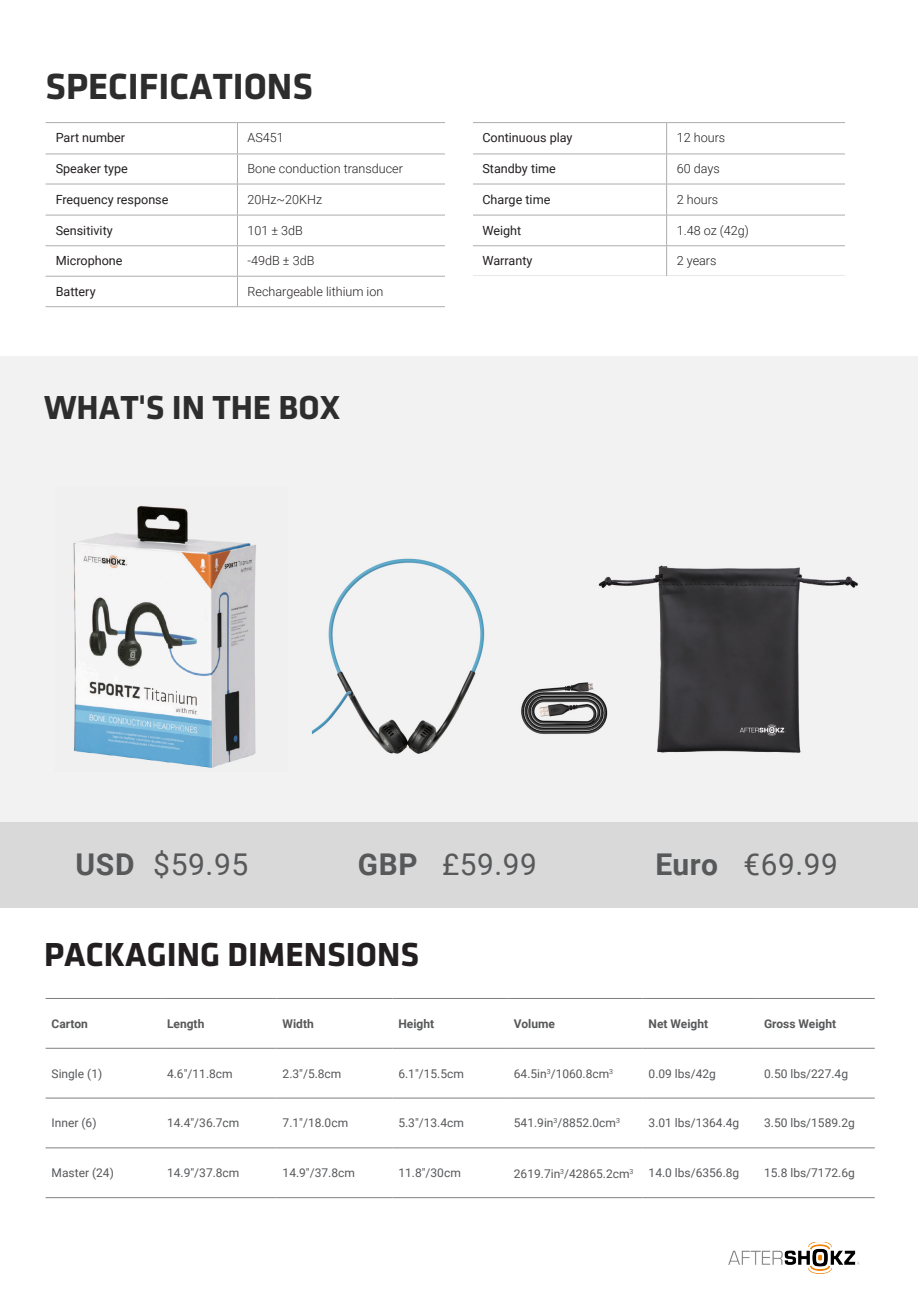
<style>
.page{position:relative;width:918px;height:1296px;background:#fff}
.page>*{position:absolute;margin:0;border:0;box-sizing:border-box;transform-origin:0 0}
.t1{font:700 37.65px "Klavika";color:#2d2d2d}
.t2{font:700 34.5px "Klavika";color:#231f20}
.t3{font:700 34.5px "Klavika";color:#2d2d2d}
.t4{font:30px "Roboto";letter-spacing:.02em;color:#57585a}
.t5{font:12.6px "Roboto";color:#231f20}
.t6{font:300 12.6px "Roboto";color:#231f20}
.t7{font:12px "Roboto";color:#57585a}
.t8{font:700 12px "Roboto";color:#57585a}
.s1{font-weight:700}
</style>
<div class="page">
<div style="left:0;top:822px;width:918px;height:86px;background:#d9d9d9"></div>
<div style="left:0;top:356px;width:918px;height:466px;background:#f2f2f2"></div>
<hr style="left:46px;top:998px;width:115px;height:1px;background:#7e8083">
<hr style="left:161px;top:998px;width:116px;height:1px;background:#7e8083">
<hr style="left:277px;top:998px;width:115px;height:1px;background:#7e8083">
<hr style="left:392px;top:998px;width:116px;height:1px;background:#7e8083">
<hr style="left:508px;top:998px;width:135px;height:1px;background:#7e8083">
<hr style="left:643px;top:998px;width:115px;height:1px;background:#7e8083">
<hr style="left:758px;top:998px;width:117px;height:1px;background:#7e8083">
<hr style="left:46px;top:1048px;width:115px;height:1px;background:#7e8083">
<hr style="left:161px;top:1048px;width:116px;height:1px;background:#7e8083">
<hr style="left:277px;top:1048px;width:115px;height:1px;background:#7e8083">
<hr style="left:392px;top:1048px;width:116px;height:1px;background:#7e8083">
<hr style="left:508px;top:1048px;width:135px;height:1px;background:#7e8083">
<hr style="left:643px;top:1048px;width:115px;height:1px;background:#7e8083">
<hr style="left:758px;top:1048px;width:117px;height:1px;background:#7e8083">
<hr style="left:46px;top:1148px;width:115px;height:1px;background:#7e8083">
<hr style="left:161px;top:1148px;width:116px;height:1px;background:#7e8083">
<hr style="left:277px;top:1148px;width:115px;height:1px;background:#7e8083">
<hr style="left:392px;top:1148px;width:116px;height:1px;background:#7e8083">
<hr style="left:508px;top:1148px;width:135px;height:1px;background:#7e8083">
<hr style="left:643px;top:1148px;width:115px;height:1px;background:#7e8083">
<hr style="left:758px;top:1148px;width:117px;height:1px;background:#7e8083">
<hr style="left:46px;top:1197px;width:115px;height:1px;background:#7e8083">
<hr style="left:161px;top:1197px;width:116px;height:1px;background:#7e8083">
<hr style="left:277px;top:1197px;width:115px;height:1px;background:#7e8083">
<hr style="left:392px;top:1197px;width:116px;height:1px;background:#7e8083">
<hr style="left:508px;top:1197px;width:135px;height:1px;background:#7e8083">
<hr style="left:643px;top:1197px;width:115px;height:1px;background:#7e8083">
<hr style="left:758px;top:1197px;width:117px;height:1px;background:#7e8083">
<hr style="left:46px;top:1098px;width:115px;height:1px;background:#7e8083">
<hr style="left:161px;top:1098px;width:116px;height:1px;background:#7e8083">
<hr style="left:277px;top:1098px;width:115px;height:1px;background:#7e8083">
<hr style="left:392px;top:1098px;width:116px;height:1px;background:#7e8083">
<hr style="left:508px;top:1098px;width:135px;height:1px;background:#7e8083">
<hr style="left:643px;top:1098px;width:115px;height:1px;background:#7e8083">
<hr style="left:758px;top:1098px;width:117px;height:1px;background:#7e8083">
<hr style="left:237px;top:123px;width:1px;height:31px;background:#aeadad">
<hr style="left:472px;top:122px;width:195px;height:1px;background:#aeadad">
<hr style="left:667px;top:122px;width:195px;height:1px;background:#aeadad">
<hr style="left:666px;top:123px;width:1px;height:31px;background:#aeadad">
<hr style="left:46px;top:154px;width:191px;height:1px;background:#aeadad">
<hr style="left:237px;top:154px;width:235px;height:1px;background:#aeadad">
<hr style="left:237px;top:154px;width:1px;height:30px;background:#aeadad">
<hr style="left:472px;top:154px;width:195px;height:1px;background:#aeadad">
<hr style="left:667px;top:154px;width:195px;height:1px;background:#aeadad">
<hr style="left:666px;top:154px;width:1px;height:30px;background:#aeadad">
<hr style="left:46px;top:184px;width:191px;height:1px;background:#aeadad">
<hr style="left:237px;top:184px;width:235px;height:1px;background:#aeadad">
<hr style="left:237px;top:184px;width:1px;height:31px;background:#aeadad">
<hr style="left:472px;top:184px;width:195px;height:1px;background:#aeadad">
<hr style="left:667px;top:184px;width:195px;height:1px;background:#aeadad">
<hr style="left:666px;top:184px;width:1px;height:31px;background:#aeadad">
<hr style="left:46px;top:215px;width:191px;height:1px;background:#aeadad">
<hr style="left:237px;top:215px;width:235px;height:1px;background:#aeadad">
<hr style="left:237px;top:215px;width:1px;height:30px;background:#aeadad">
<hr style="left:472px;top:215px;width:195px;height:1px;background:#aeadad">
<hr style="left:667px;top:215px;width:195px;height:1px;background:#aeadad">
<hr style="left:666px;top:215px;width:1px;height:30px;background:#aeadad">
<hr style="left:46px;top:245px;width:191px;height:1px;background:#aeadad">
<hr style="left:237px;top:245px;width:235px;height:1px;background:#aeadad">
<hr style="left:237px;top:246px;width:1px;height:30px;background:#aeadad">
<hr style="left:666px;top:246px;width:1px;height:30px;background:#aeadad">
<svg style="left:237px;top:277px;width:1px;height:29px"></svg>
<hr style="left:46px;top:306px;width:191px;height:1px;background:#aeadad">
<hr style="left:237px;top:306px;width:235px;height:1px;background:#aeadad">
<hr style="left:46px;top:122px;width:191px;height:1px;background:#aeadad">
<hr style="left:237px;top:122px;width:235px;height:1px;background:#aeadad">
<hr style="left:472px;top:245px;width:195px;height:1px;background:#aeadad">
<hr style="left:667px;top:245px;width:195px;height:1px;background:#aeadad">
<hr style="left:46px;top:276px;width:191px;height:1px;background:#aeadad">
<hr style="left:237px;top:276px;width:235px;height:1px;background:#aeadad">
<hr style="left:472px;top:276px;width:195px;height:1px;background:#aeadad">
<hr style="left:667px;top:276px;width:195px;height:1px;background:#aeadad">
<div style="left:446px;top:117px;width:27px;height:230px;background:#fff"></div>
<div style="left:845px;top:118px;width:28px;height:230px;background:#fff"></div>
<img style="left:311px;top:558px;width:547px;height:196px">
<img style="left:728px;top:1242px;width:132px;height:31px">
<img style="left:73px;top:505px;width:183px;height:263px">
<p class="t1" style="left:46px;top:65px;width:269px">SPECIFICATIONS</p>
<p class="t5" style="left:56px;top:129px;width:71px">Part number</p>
<p class="t6" style="left:248px;top:129px;width:38px">AS451</p>
<p class="t5" style="left:482px;top:129px;width:92px">Continuous play</p>
<p class="t6" style="left:677px;top:129px;width:50px">12 hours</p>
<p class="t5" style="left:56px;top:160px;width:74px">Speaker type</p>
<p class="t6" style="left:248px;top:160px;width:157px">Bone conduction transducer</p>
<p class="t5" style="left:482px;top:160px;width:75px">Standby time</p>
<p class="t6" style="left:677px;top:160px;width:45px">60 days</p>
<p class="t5" style="left:56px;top:190px;width:114px">Frequency response</p>
<p class="t6" style="left:248px;top:190px;width:76px">20Hz~20KHz</p>
<p class="t5" style="left:482px;top:190px;width:69px">Charge time</p>
<p class="t6" style="left:677px;top:190px;width:43px">2 hours</p>
<p class="t5" style="left:56px;top:221px;width:59px">Sensitivity</p>
<p class="t6" style="left:248px;top:221px;width:57px">101 ± 3dB</p>
<p class="t5" style="left:482px;top:221px;width:40px">Weight</p>
<p class="t6" style="left:677px;top:221px;width:74px">1.48 oz (42g)</p>
<p class="t5" style="left:56px;top:252px;width:68px">Microphone</p>
<p class="t6" style="left:248px;top:252px;width:68px">-49dB ± 3dB</p>
<p class="t5" style="left:482px;top:252px;width:52px">Warranty</p>
<p class="t6" style="left:677px;top:252px;width:41px">2 years</p>
<p class="t5" style="left:56px;top:282px;width:41px">Battery</p>
<p class="t6" style="left:248px;top:282px;width:137px">Rechargeable lithium ion</p>
<p class="t3" style="left:44px;top:389px;width:298px">WHAT'S IN THE BOX</p>
<p class="t4" style="left:76px;top:844px;width:174px"><span class="s1">USD</span> $59.95</p>
<p class="t4" style="left:358px;top:844px;width:180px"><span class="s1">GBP</span> £59.99</p>
<p class="t4" style="left:655px;top:844px;width:184px"><span class="s1">Euro</span> €69.99</p>
<p class="t2" style="left:44px;top:935px;width:377px">PACKAGING DIMENSIONS</p>
<p class="t8" style="left:52px;top:1015px;width:38px">Carton</p>
<p class="t8" style="left:167px;top:1015px;width:39px">Length</p>
<p class="t8" style="left:283px;top:1015px;width:33px">Width</p>
<p class="t8" style="left:398px;top:1015px;width:37px">Height</p>
<p class="t8" style="left:514px;top:1015px;width:43px">Volume</p>
<p class="t8" style="left:649px;top:1015px;width:61px">Net Weight</p>
<p class="t8" style="left:764px;top:1015px;width:74px">Gross Weight</p>
<p class="t7" style="left:52px;top:1065px;width:52px">Single (1)</p>
<p class="t7" style="left:167px;top:1065px;width:67px">4.6"/11.8cm</p>
<p class="t7" style="left:283px;top:1065px;width:60px">2.3"/5.8cm</p>
<p class="t7" style="left:398px;top:1065px;width:67px">6.1"/15.5cm</p>
<p class="t7" style="left:514px;top:1065px;width:101px">64.5in<sup>3</sup>/1060.8cm<sup>3</sup></p>
<p class="t7" style="left:649px;top:1065px;width:69px">0.09 lbs/42g</p>
<p class="t7" style="left:764px;top:1065px;width:86px">0.50 lbs/227.4g</p>
<p class="t7" style="left:52px;top:1115px;width:46px">Inner (6)</p>
<p class="t7" style="left:167px;top:1115px;width:74px">14.4"/36.7cm</p>
<p class="t7" style="left:283px;top:1115px;width:67px">7.1"/18.0cm</p>
<p class="t7" style="left:398px;top:1115px;width:67px">5.3"/13.4cm</p>
<p class="t7" style="left:514px;top:1115px;width:108px">541.9in<sup>3</sup>/8852.0cm<sup>3</sup></p>
<p class="t7" style="left:649px;top:1115px;width:92px">3.01 lbs/1364.4g</p>
<p class="t7" style="left:764px;top:1115px;width:92px">3.50 lbs/1589.2g</p>
<p class="t7" style="left:52px;top:1165px;width:64px">Master (24)</p>
<p class="t7" style="left:167px;top:1165px;width:74px">14.9"/37.8cm</p>
<p class="t7" style="left:283px;top:1165px;width:74px">14.9"/37.8cm</p>
<p class="t7" style="left:398px;top:1165px;width:64px">11.8"/30cm</p>
<p class="t7" style="left:514px;top:1165px;width:121px">2619.7in<sup>3</sup>/42865.2cm<sup>3</sup></p>
<p class="t7" style="left:649px;top:1165px;width:92px">14.0 lbs/6356.8g</p>
<p class="t7" style="left:764px;top:1165px;width:92px">15.8 lbs/7172.6g</p>
</div>
